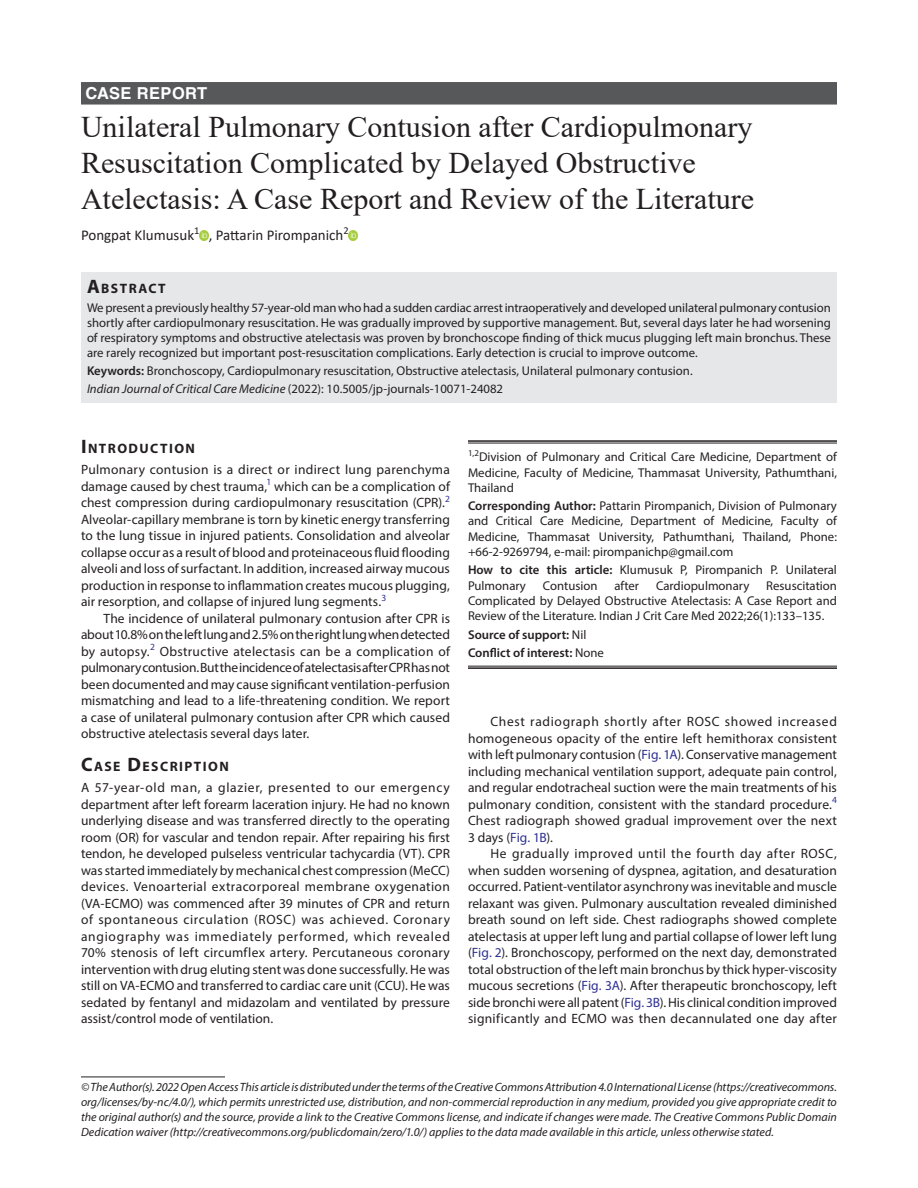
<style>
.page{position:relative;width:918px;height:1188px;background:#fff}
.page>*{position:absolute;margin:0;border:0;box-sizing:border-box;transform-origin:0 0}
.t1{font:30px/36px "Times New Roman";color:#231f20}
.ArticleType{font:700 16.5px "Helvetica LT Std";letter-spacing:.025em;color:#fff}
.AuthorName{font:15px "Calibri";color:#231f20}
.Head-1{font:700 13.65px "Myriad Pro";letter-spacing:.105em;color:#231f20}
.Head-1-first{font:700 13.65px "Myriad Pro";letter-spacing:.105em;color:#231f20}
.AbstractTitle{font:700 13.65px "Myriad Pro";letter-spacing:.105em;color:#231f20}
.Para-Indent{font:13.5px/16.5px "Myriad Pro";letter-spacing:.015em;color:#231f20;text-align:justify}
.Para-NoIndent{font:13.5px/16.5px "Myriad Pro";color:#231f20;text-align:justify}
.Abstract-Para-first{font:12.75px/15px "Myriad Pro";color:#231f20;text-align:justify}
.How_to_Cite{font:12.75px/15.3px "Myriad Pro";color:#231f20}
.Corresponding_Author{font:12.75px/15.3px "Myriad Pro";color:#231f20;text-align:justify}
.Affiliation-first{font:12.75px/15.3px "Myriad Pro";color:#231f20;text-align:justify}
.Keywords{font:12.75px "Myriad Pro";color:#231f20}
.JT_DOI{font:12.75px "Myriad Pro";color:#231f20}
.COI{font:600 12.75px "Myriad Pro";color:#231f20}
.Source{font:600 12.75px "Myriad Pro";color:#231f20}
.FootNote{font:italic 12px/15px "Myriad Pro";color:#231f20;text-align:justify}
.s1{font-size:19.5px}
.s2{font-weight:600}
.s3{font-style:italic}
.s4{font-weight:400}
.s5{color:#2e3092}
</style>
<div class="page">
<div style="left:81px;top:82px;width:756px;height:23px;background:#57585a"></div>
<div style="left:81px;top:272px;width:756px;height:26px;background:#e6e7e9"></div>
<div style="left:81px;top:297px;width:756px;height:69px;background:#e6e7e9"></div>
<div style="left:81px;top:360px;width:756px;height:24px;background:#e6e7e9"></div>
<div style="left:81px;top:378px;width:756px;height:24px;background:#e6e7e9"></div>
<svg style="left:200px;top:231px;width:9px;height:9px"></svg>
<svg style="left:349px;top:231px;width:9px;height:9px"></svg>
<hr style="left:81px;top:1077px;width:144px;height:1px;background:#231f20">
<hr style="left:468px;top:440px;width:369px;height:2px;background:#231f20">
<hr style="left:468px;top:443px;width:369px;height:1px;background:#231f20">
<hr style="left:468px;top:666px;width:369px;height:1px;background:#231f20">
<hr style="left:468px;top:667px;width:369px;height:2px;background:#231f20">
<p class="ArticleType" style="left:86px;top:83px;width:123px">CASE REPORT</p>
<p class="t1" style="left:81px;top:108px;width:675px">Unilateral Pulmonary Contusion after Cardiopulmonary<br>Resuscitation Complicated by Delayed Obstructive<br>Atelectasis: A Case Report and Review of the Literature</p>
<p class="AuthorName" style="left:81px;top:225px;width:269px">Pongpat Klumusuk<sup>1</sup> , Pattarin Pirompanich<sup>2</sup></p>
<p class="AbstractTitle" style="left:87px;top:279px;width:80px"><span class="s1">A</span>BSTRACT</p>
<p class="Abstract-Para-first" style="left:87px;top:300px;width:746px">We present a previously healthy 57-year-old man who had a sudden cardiac arrest intraoperatively and developed unilateral pulmonary contusion shortly after cardiopulmonary resuscitation. He was gradually improved by supportive management. But, several days later he had worsening of respiratory symptoms and obstructive atelectasis was proven by bronchoscope finding of thick mucus plugging left main bronchus. These are rarely recognized but important post-resuscitation complications. Early detection is crucial to improve outcome.</p>
<p class="Keywords" style="left:87px;top:363px;width:607px"><span class="s2">Keywords:</span> Bronchoscopy, Cardiopulmonary resuscitation, Obstructive atelectasis, Unilateral pulmonary contusion.</p>
<p class="JT_DOI" style="left:87px;top:381px;width:418px"><span class="s3">Indian Journal of Critical Care Medicine</span> (2022): 10.5005/jp-journals-10071-24082</p>
<p class="Head-1-first" style="left:81px;top:440px;width:116px"><span class="s1">I</span>NTRODUCTION</p>
<p class="Para-NoIndent" style="left:81px;top:461px;width:371px">Pulmonary contusion is a direct or indirect lung parenchyma damage caused by chest trauma,<sup>1</sup> which can be a complication of chest compression during cardiopulmonary resuscitation (CPR).<sup>2<br></sup>Alveolar-capillary membrane is torn by kinetic energy transferring to the lung tissue in injured patients. Consolidation and alveolar collapse occur as a result of blood and proteinaceous fluid flooding alveoli and loss of surfactant. In addition, increased airway mucous production in response to inflammation creates mucous plugging, air resorption, and collapse of injured lung segments.<sup>3</sup></p>
<p class="Para-Indent" style="left:81px;top:610px;width:371px;text-indent:22px">The incidence of unilateral pulmonary contusion after CPR is about 10.8% on the left lung and 2.5% on the right lung when detected by autopsy.<sup>2</sup> Obstructive atelectasis can be a complication of pulmonary contusion. But the incidence of atelectasis after CPR has not been documented and may cause significant ventilation-perfusion mismatching and lead to a life-threatening condition. We report a case of unilateral pulmonary contusion after CPR which caused obstructive atelectasis several days later.</p>
<p class="Head-1" style="left:81px;top:758px;width:149px"><span class="s1">C</span>ASE <span class="s1">D</span>ESCRIPTION</p>
<p class="Para-NoIndent" style="left:81px;top:779px;width:371px">A 57-year-old man, a glazier, presented to our emergency department after left forearm laceration injury. He had no known underlying disease and was transferred directly to the operating room (OR) for vascular and tendon repair. After repairing his first tendon, he developed pulseless ventricular tachycardia (VT). CPR was started immediately by mechanical chest compression (MeCC) devices. Venoarterial extracorporeal membrane oxygenation (VA-ECMO) was commenced after 39 minutes of CPR and return of spontaneous circulation (ROSC) was achieved. Coronary angiography was immediately performed, which revealed 70% stenosis of left circumflex artery. Percutaneous coronary intervention with drug eluting stent was done successfully. He was still on VA-ECMO and transferred to cardiac care unit (CCU). He was sedated by fentanyl and midazolam and ventilated by pressure assist/control mode of ventilation.</p>
<p class="Affiliation-first" style="left:468px;top:449px;width:371px"><sup>1,2</sup>Division of Pulmonary and Critical Care Medicine, Department of Medicine, Faculty of Medicine, Thammasat University, Pathumthani, Thailand</p>
<p class="Corresponding_Author" style="left:468px;top:498px;width:370px"><span class="s2">Corresponding Author:</span> Pattarin Pirompanich, Division of Pulmonary and Critical Care Medicine, Department of Medicine, Faculty of Medicine, Thammasat University, Pathumthani, Thailand, Phone: +66-2-9269794, e-mail: pirompanichp@gmail.com</p>
<p class="How_to_Cite" style="left:468px;top:562px;width:371px"><span class="s2">How to cite this article:</span> Klumusuk P, Pirompanich P. Unilateral<br>Pulmonary</p>
<p class="How_to_Cite" style="left:543px;top:578px;width:56px">Contusion</p>
<p class="How_to_Cite" style="left:614px;top:578px;width:26px">after</p>
<p class="How_to_Cite" style="left:656px;top:578px;width:95px">Cardiopulmonary</p>
<p class="How_to_Cite" style="left:468px;top:578px;width:371px;text-align:justify;text-indent:298px">Resuscitation Complicated by Delayed Obstructive Atelectasis: A Case Report and Review of the Literature. Indian J Crit Care Med 2022;26(1):133–135.</p>
<p class="Source" style="left:468px;top:626px;width:120px">Source of support: <span class="s4">Nil</span></p>
<p class="COI" style="left:468px;top:645px;width:137px">Conflict of interest: <span class="s4">None</span></p>
<p class="Para-Indent" style="left:468px;top:713px;width:371px;text-indent:22px">Chest radiograph shortly after ROSC showed increased homogeneous opacity of the entire left hemithorax consistent with left pulmonary contusion (<span class="s5">Fig. 1A</span>). Conservative management including mechanical ventilation support, adequate pain control, and regular endotracheal suction were the main treatments of his pulmonary condition, consistent with the standard procedure.<sup>4<br></sup>Chest radiograph showed gradual improvement over the next 3 days (<span class="s5">Fig. 1B</span>).</p>
<p class="Para-Indent" style="left:468px;top:845px;width:371px;text-indent:22px">He gradually improved until the fourth day after ROSC, when sudden worsening of dyspnea, agitation, and desaturation occurred. Patient-ventilator asynchrony was inevitable and muscle relaxant was given. Pulmonary auscultation revealed diminished breath sound on left side. Chest radiographs showed complete atelectasis at upper left lung and partial collapse of lower left lung (<span class="s5">Fig. 2</span>). Bronchoscopy, performed on the next day, demonstrated total obstruction of the left main bronchus by thick hyper-viscosity mucous secretions (<span class="s5">Fig. 3A</span>). After therapeutic bronchoscopy, left side bronchi were all patent (<span class="s5">Fig. 3B</span>). His clinical condition improved significantly and ECMO was then decannulated one day after</p>
<p class="FootNote" style="left:81px;top:1079px;width:758px">© The Author(s). 2022 Open Access This article is distributed under the terms of the Creative Commons Attribution 4.0 International License (https://creativecommons. org/licenses/by-nc/4.0/), which permits unrestricted use, distribution, and non-commercial reproduction in any medium, provided you give appropriate credit to the original author(s) and the source, provide a link to the Creative Commons license, and indicate if changes were made. The Creative Commons Public Domain Dedication waiver (http://creativecommons.org/publicdomain/zero/1.0/) applies to the data made available in this article, unless otherwise stated.</p>
</div>
